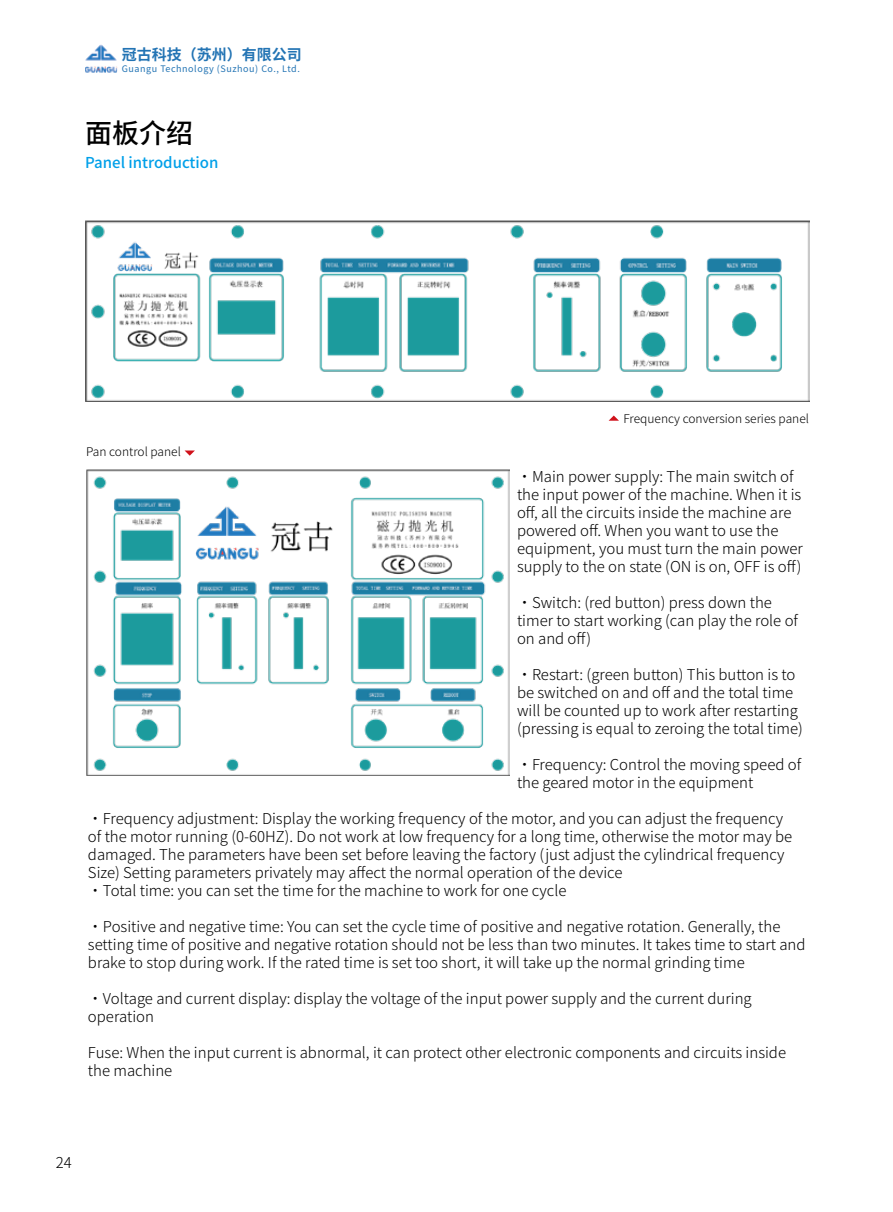
<style>
.page{position:relative;width:893px;height:1212px;background:#fff}
.page>*{position:absolute;margin:0;border:0;box-sizing:border-box;transform-origin:0 0}
.t1{font:500 27px "Source Han Sans CN";color:#000}
.t2{font:300 15px/18px "Source Han Sans CN";color:#000}
.t3{font:500 15px "Source Han Sans CN";color:#00a0e9}
.t4{font:700 15px "Source Han Sans CN";color:#2374b4}
.t5{font:300 12px "Source Han Sans CN";color:#000}
.t6{font:9px "Source Han Sans CN";letter-spacing:.06em;color:#2374b4}
</style>
<div class="page">
<img style="left:85px;top:44px;width:32px;height:29px">
<img style="left:85px;top:221px;width:724px;height:180px">
<img style="left:86px;top:469px;width:423px;height:306px">
<svg style="left:185px;top:450px;width:10px;height:6px"></svg>
<svg style="left:609px;top:415px;width:10px;height:6px"></svg>
<p class="t4" style="left:122px;top:46px;width:181px">冠古科技（苏州）有限公司</p>
<p class="t6" style="left:122px;top:64px;width:180px">Guangu Technology (Suzhou) Co., Ltd.</p>
<h1 class="t1" style="left:85px;top:118px;width:109px">面板介绍</h1>
<p class="t3" style="left:85px;top:154px;width:135px">Panel introduction</p>
<p class="t5" style="left:86px;top:445px;width:96px">Pan control panel</p>
<p class="t5" style="left:623px;top:412px;width:187px">Frequency conversion series panel</p>
<p class="t2" style="left:517px;top:468px;width:288px">·Main power supply: The main switch of the input power of the machine. When it is off, all the circuits inside the machine are powered off. When you want to use the equipment, you must turn the main power supply to the on state (ON is on, OFF is off)</p>
<p class="t2" style="left:517px;top:594px;width:283px">·Switch: (red button) press down the timer to start working (can play the role of on and off)</p>
<p class="t2" style="left:517px;top:666px;width:287px">·Restart: (green button) This button is to be switched on and off and the total time will be counted up to work after restarting (pressing is equal to zeroing the total time)</p>
<p class="t2" style="left:517px;top:756px;width:286px">·Frequency: Control the moving speed of the geared motor in the equipment</p>
<p class="t2" style="left:88px;top:810px;width:706px">·Frequency adjustment: Display the working frequency of the motor, and you can adjust the frequency of the motor running (0-60HZ). Do not work at low frequency for a long time, otherwise the motor may be damaged. The parameters have been set before leaving the factory (just adjust the cylindrical frequency Size) Setting parameters privately may affect the normal operation of the device<br>·Total time: you can set the time for the machine to work for one cycle</p>
<p class="t2" style="left:88px;top:918px;width:719px">·Positive and negative time: You can set the cycle time of positive and negative rotation. Generally, the setting time of positive and negative rotation should not be less than two minutes. It takes time to start and brake to stop during work. If the rated time is set too short, it will take up the normal grinding time</p>
<p class="t2" style="left:88px;top:990px;width:665px">·Voltage and current display: display the voltage of the input power supply and the current during operation</p>
<p class="t2" style="left:88px;top:1044px;width:700px">Fuse: When the input current is abnormal, it can protect other electronic components and circuits inside the machine</p>
<p class="t2" style="left:56px;top:1153px;width:18px">24</p>
</div>
